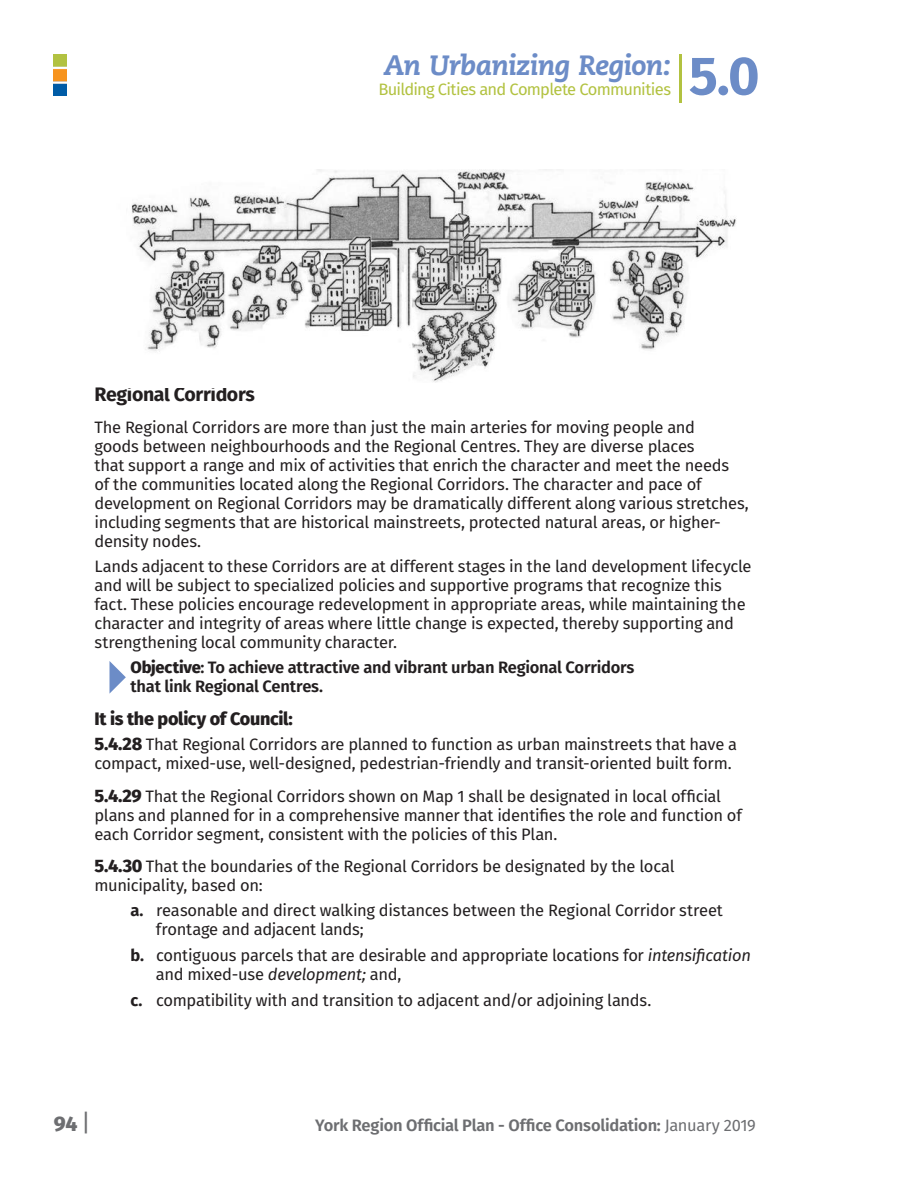
<style>
.page{position:relative;width:918px;height:1188px;background:#fff}
.page>*{position:absolute;margin:0;border:0;box-sizing:border-box;transform-origin:0 0}
.t1{font:700 54px "Fira Sans";color:#6c8cc7}
.t2{font:italic 800 27.9px "Caecilia LT Std";letter-spacing:-.02em;color:#6c8cc7}
.t3{font:800 21px "Fira Sans";color:#6d6e71}
.subHeading{font:700 19.5px "Fira Sans";letter-spacing:-.02em;color:#231f20}
.t4{font:800 18px "Fira Sans";letter-spacing:-.015em;color:#231f20}
.t5{font:16.5px/18.9px "Fira Sans";letter-spacing:-.02em;color:#231f20}
.t6{font:600 16.5px/18.9px "Fira Sans";letter-spacing:-.015em;color:#231f20}
.t7{font:600 16.5px "Fira Sans";letter-spacing:-.015em;color:#6d6e71}
.t8{font:16.5px "Fira Sans";letter-spacing:-.045em;color:#b2c240}
.s1{font-weight:300;color:#b2c240}
.s2{font-weight:800}
.s3{font-weight:800;font-size:18px}
.s4{font-weight:700}
.s5{font-style:italic}
.s6{font-weight:400;font-size:24px}
.s7{font-weight:400}
</style>
<div class="page">
<img style="left:54px;top:54px;width:12px;height:42px">
<svg style="left:110px;top:661px;width:16px;height:32px"></svg>
<img style="left:131px;top:170px;width:605px;height:213px">
<h2 class="t2" style="left:384px;top:49px;width:288px">An Urbanizing Region:</h2>
<p class="t8" style="left:378px;top:78px;width:294px">Building Cities and Complete Communities</p>
<h1 class="t1" style="left:670px;top:38px;width:91px"><span class="s1">|</span>5.0</h1>
<h3 class="subHeading" style="left:94px;top:380px;width:162px">Regional Corridors</h3>
<p class="t5" style="left:94px;top:418px;width:656px">The Regional Corridors are more than just the main arteries for moving people and<br>goods between neighbourhoods and the Regional Centres. They are diverse places<br>that support a range and mix of activities that enrich the character and meet the needs<br>of the communities located along the Regional Corridors. The character and pace of development on Regional Corridors may be dramatically different along various stretches, including segments that are historical mainstreets, protected natural areas, or higher&shy;density nodes.</p>
<p class="t5" style="left:94px;top:557px;width:659px">Lands adjacent to these Corridors are at different stages in the land development lifecycle and will be subject to specialized policies and supportive programs that recognize this fact. These policies encourage redevelopment in appropriate areas, while maintaining the character and integrity of areas where little change is expected, thereby supporting and strengthening local community character.</p>
<p class="t6" style="left:130px;top:658px;width:505px"><span class="s2">Objective</span>: To achieve attractive and vibrant urban Regional Corridors that link Regional Centres.</p>
<p class="t4" style="left:94px;top:706px;width:200px">It is the policy of Council:</p>
<p class="t5" style="left:94px;top:735px;width:644px"><span class="s3">5.4.28</span> That Regional Corridors are planned to function as urban mainstreets that have a compact, mixed-use, well-designed, pedestrian-friendly and transit-oriented built form.</p>
<p class="t5" style="left:94px;top:787px;width:649px"><span class="s3">5.4.29</span> That the Regional Corridors shown on Map 1 shall be designated in local official plans and planned for in a comprehensive manner that identifies the role and function of each Corridor segment, consistent with the policies of this Plan.</p>
<p class="t5" style="left:94px;top:857px;width:582px"><span class="s3">5.4.30</span> That the boundaries of the Regional Corridors be designated by the local municipality, based on:</p>
<p class="t5" style="left:156px;top:901px;width:568px;text-indent:-25px"><span class="s4">a.</span> reasonable and direct walking distances between the Regional Corridor street frontage and adjacent lands;</p>
<p class="t5" style="left:156px;top:946px;width:596px;text-indent:-25px"><span class="s4">b.</span> contiguous parcels that are desirable and appropriate locations for <span class="s5">intensification </span>and mixed-use <span class="s5">development;</span> and,</p>
<p class="t5" style="left:131px;top:990px;width:522px"><span class="s4">c.</span> compatibility with and transition to adjacent and/or adjoining lands.</p>
<p class="t3" style="left:54px;top:1109px;width:38px">94<span class="s6">|</span></p>
<p class="t7" style="left:315px;top:1114px;width:442px">York Region Official Plan - Office Consolidation: <span class="s7">January 2019</span></p>
</div>
